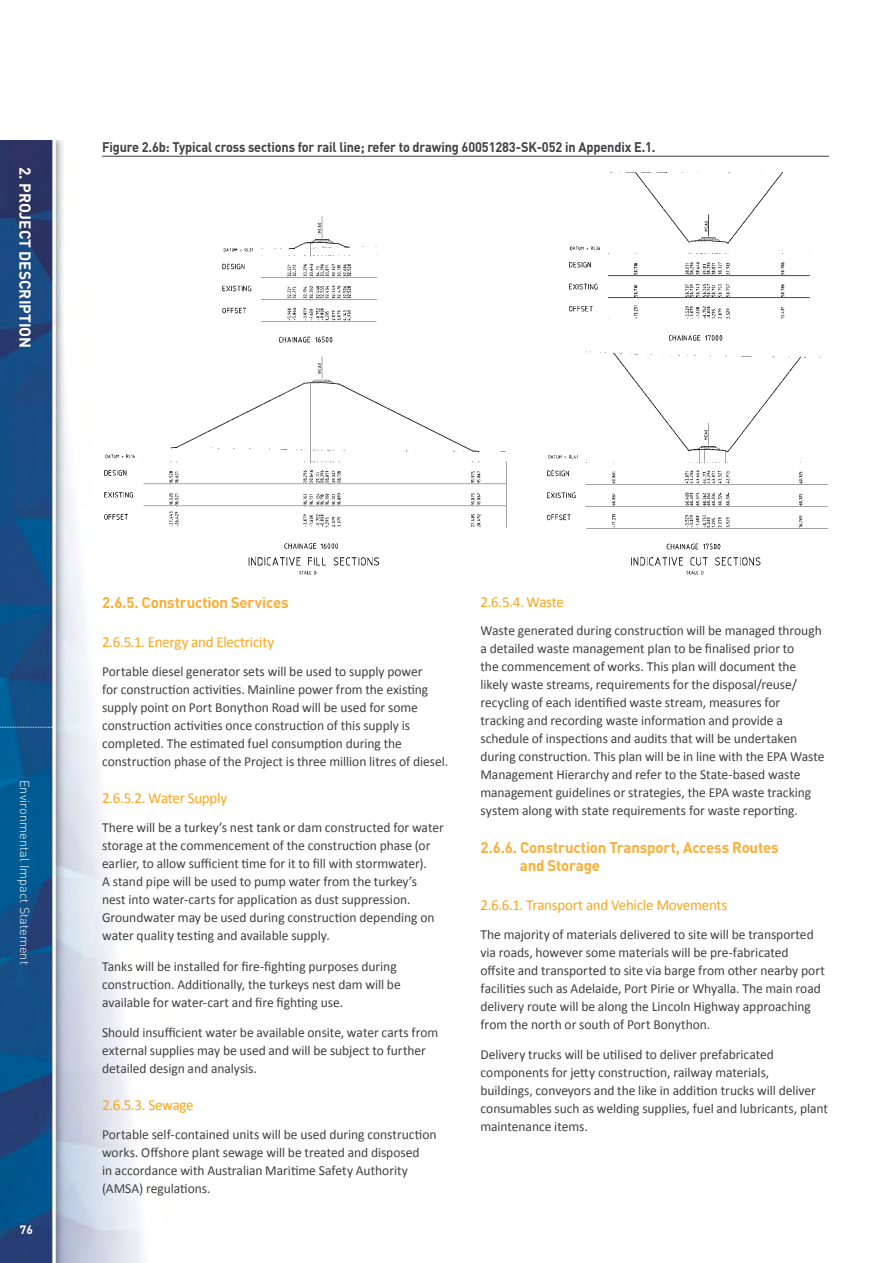
<style>
.page{position:relative;width:893px;height:1263px;background:#fff}
.page>*{position:absolute;margin:0;border:0;box-sizing:border-box;transform-origin:0 0}
.t1{font:700 15.75px "DIN";color:#fff}
.t2{font:15.3px "Calibri";letter-spacing:-.02em;color:#faa61a}
.t3{font:700 15.3px/18px "DIN";letter-spacing:-.01em;color:#fbae34}
.Body{font:13.8px/18px "Calibri";letter-spacing:-.005em;color:#414042}
.Figure_name{font:700 13.8px "DIN";letter-spacing:-.01em;color:#414042;scale:.92 1}
.t4{font:300 12.75px "DIN";color:#fff}
.t5{font:700 12px "DIN";color:#fff}
</style>
<div class="page">
<img style="left:0;top:140px;width:193px;height:1123px">
<svg style="left:0;top:727px;width:53px;height:1px"></svg>
<hr style="left:102px;top:156px;width:727px;height:1px;background:#414042">
<img style="left:102px;top:169px;width:727px;height:406px">
<p class="t1" style="left:36px;top:167px;width:183px;rotate:90deg">2. PROJECT DESCRIPTION</p>
<p class="Figure_name" style="left:102px;top:138px;width:603px">Figure 2.6b: Typical cross sections for rail line; refer to drawing 60051283-SK-052 in Appendix E.1.</p>
<p class="t4" style="left:33px;top:780px;width:186px;rotate:90deg">Environmental Impact Statement</p>
<p class="t5" style="left:20px;top:1221px;width:15px">76</p>
<p class="t3" style="left:102px;top:593px;width:188px">2.6.5. Construction Services</p>
<p class="t2" style="left:102px;top:633px;width:174px">2.6.5.1. Energy and Electricity</p>
<p class="Body" style="left:102px;top:662px;width:348px">Portable diesel generator sets will be used to supply power<br>for construction activities. Mainline power from the existing supply point on Port Bonython Road will be used for some construction activities once construction of this supply is completed. The estimated fuel consumption during the construction phase of the Project is three million litres of diesel.</p>
<p class="t2" style="left:102px;top:788px;width:127px">2.6.5.2. Water Supply</p>
<p class="Body" style="left:102px;top:818px;width:343px">There will be a turkey’s nest tank or dam constructed for water storage at the commencement of the construction phase (or earlier, to allow sufficient time for it to fill with stormwater).<br>A stand pipe will be used to pump water from the turkey’s nest into water-carts for application as dust suppression.<br>Groundwater may be used during construction depending on water quality testing and available supply.</p>
<p class="Body" style="left:102px;top:957px;width:300px">Tanks will be installed for fire-fighting purposes during construction. Additionally, the turkeys nest dam will be available for water-cart and fire fighting use.</p>
<p class="Body" style="left:102px;top:1024px;width:338px">Should insufficient water be available onsite, water carts from external supplies may be used and will be subject to further detailed design and analysis.</p>
<p class="t2" style="left:102px;top:1096px;width:93px">2.6.5.3. Sewage</p>
<p class="Body" style="left:102px;top:1125px;width:336px">Portable self-contained units will be used during construction works. Offshore plant sewage will be treated and disposed<br>in accordance with Australian Maritime Safety Authority (AMSA) regulations.</p>
<p class="t2" style="left:480px;top:592px;width:85px">2.6.5.4. Waste</p>
<p class="Body" style="left:480px;top:622px;width:346px">Waste generated during construction will be managed through a detailed waste management plan to be finalised prior to<br>the commencement of works. This plan will document the likely waste streams, requirements for the disposal/reuse/ recycling of each identified waste stream, measures for tracking and recording waste information and provide a schedule of inspections and audits that will be undertaken during construction. This plan will be in line with the EPA Waste Management Hierarchy and refer to the State-based waste management guidelines or strategies, the EPA waste tracking system along with state requirements for waste reporting.</p>
<p class="t3" style="left:520px;top:837px;width:260px;text-indent:-39px">2.6.6. Construction Transport, Access Routes and Storage</p>
<p class="t2" style="left:480px;top:895px;width:248px">2.6.6.1. Transport and Vehicle Movements</p>
<p class="Body" style="left:480px;top:925px;width:346px">The majority of materials delivered to site will be transported via roads, however some materials will be pre-fabricated offsite and transported to site via barge from other nearby port facilities such as Adelaide, Port Pirie or Whyalla. The main road delivery route will be along the Lincoln Highway approaching from the north or south of Port Bonython.</p>
<p class="Body" style="left:480px;top:1046px;width:349px">Delivery trucks will be utilised to deliver prefabricated components for jetty construction, railway materials,<br>buildings, conveyors and the like in addition trucks will deliver consumables such as welding supplies, fuel and lubricants, plant maintenance items.</p>
</div>
